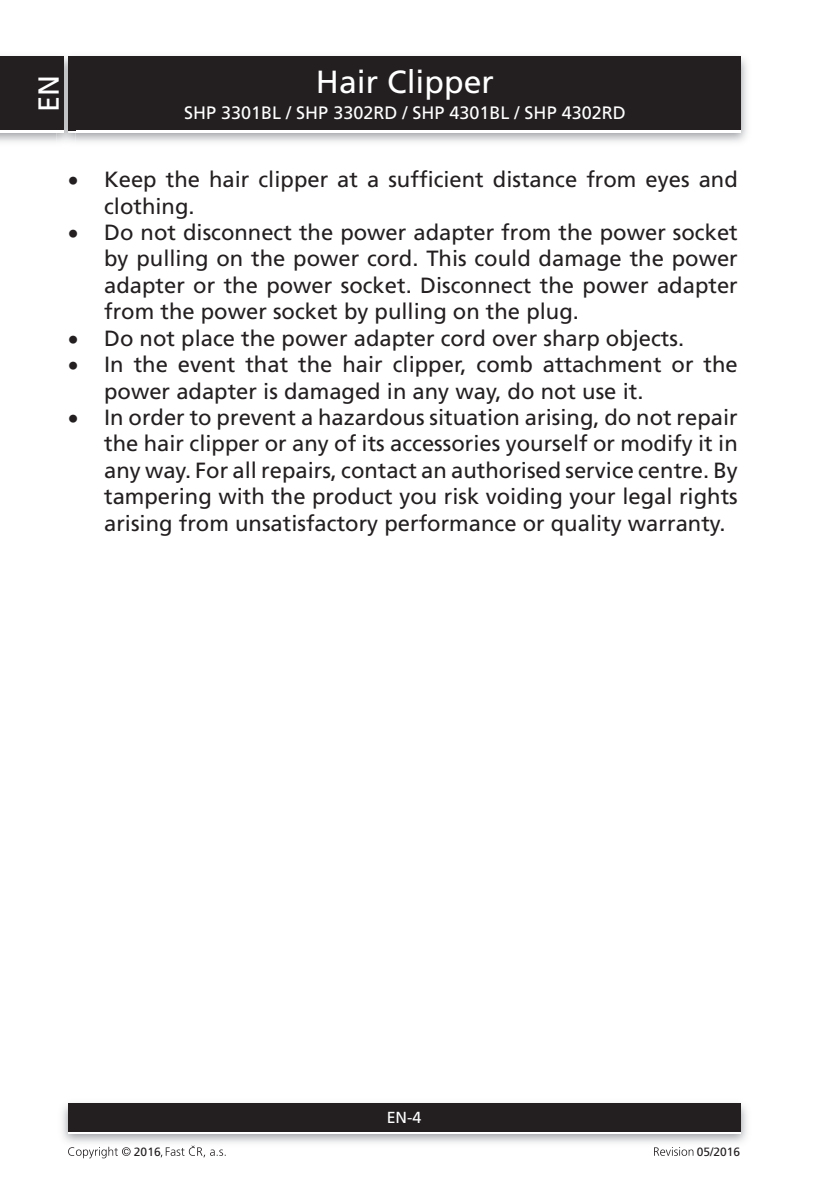
<style>
.page{position:relative;width:840px;height:1191px;background:#fff}
.page>*{position:absolute;margin:0;border:0;box-sizing:border-box;transform-origin:0 0}
.t1{font:32px "Frutiger CE";color:#fff}
.t2{font:29px "Frutiger CE";color:#fff}
.Normální{font:22px/26.4px "Frutiger CE";color:#231f20}
.t3{font:18px "Frutiger CE";color:#fff}
.t4{font:16px "Frutiger CE";color:#fff}
.t5{font:12px "Frutiger CE";color:#231f20}
</style>
<div class="page">
<img style="left:0;top:56px;width:747px;height:86px">
<div style="left:68px;top:59px;width:672px;height:74px;background:#fff"></div>
<div style="left:68px;top:57px;width:672px;height:73px;background:#231f20"></div>
<img style="left:62px;top:1103px;width:685px;height:40px">
<div style="left:68px;top:1106px;width:672px;height:28px;background:linear-gradient(to right,#fff,#fff)"></div>
<div style="left:68px;top:1103px;width:672px;height:28px;background:#231f20"></div>
<img style="left:57px;top:56px;width:18px;height:86px">
<img style="left:68px;top:130px;width:7px;height:3px">
<svg style="left:68px;top:57px;width:7px;height:2px"></svg>
<img style="left:68px;top:59px;width:7px;height:71px">
<div style="left:0;top:59px;width:64px;height:74px;background:#fff"></div>
<div style="left:0;top:57px;width:64px;height:73px;background:#231f20"></div>
<svg style="left:68px;top:1146px;width:62px;height:12px"></svg>
<svg style="left:161px;top:1145px;width:64px;height:12px"></svg>
<svg style="left:654px;top:1147px;width:39px;height:8px"></svg>
<h2 class="t2" style="left:32px;top:112px;width:39px;rotate:-90deg">EN</h2>
<h1 class="t1" style="left:316px;top:64px;width:179px">Hair Clipper</h1>
<p class="t3" style="left:184px;top:102px;width:443px">SHP 3301BL / SHP 3302RD / SHP 4301BL / SHP 4302RD</p>
<p class="Normální" style="left:104px;top:166px;width:634px;text-indent:-36px">• Keep the hair clipper at a sufficient distance from eyes and clothing.</p>
<p class="Normální" style="left:104px;top:219px;width:634px;text-align:justify;text-indent:-36px">• Do not disconnect the power adapter from the power socket by pulling on the power cord. This could damage the power adapter or the power socket. Disconnect the power adapter from the power socket by pulling on the plug.</p>
<p class="Normální" style="left:68px;top:325px;width:617px">• Do not place the power adapter cord over sharp objects.</p>
<p class="Normální" style="left:104px;top:351px;width:634px;text-indent:-36px">• In the event that the hair clipper, comb attachment or the power adapter is damaged in any way, do not use it.</p>
<p class="Normální" style="left:104px;top:404px;width:634px;text-align:justify;text-indent:-36px">• In order to prevent a hazardous situation arising, do not repair the hair clipper or any of its accessories yourself or modify it in any way. For all repairs, contact an authorised service centre. By tampering with the product you risk voiding your legal rights arising from unsatisfactory performance or quality warranty.</p>
<p class="t4" style="left:386px;top:1108px;width:36px">EN-4</p>
<p class="t5" style="left:134px;top:1144px;width:28px">2016</p>
<p class="t5" style="left:696px;top:1144px;width:45px">05/2016</p>
</div>
